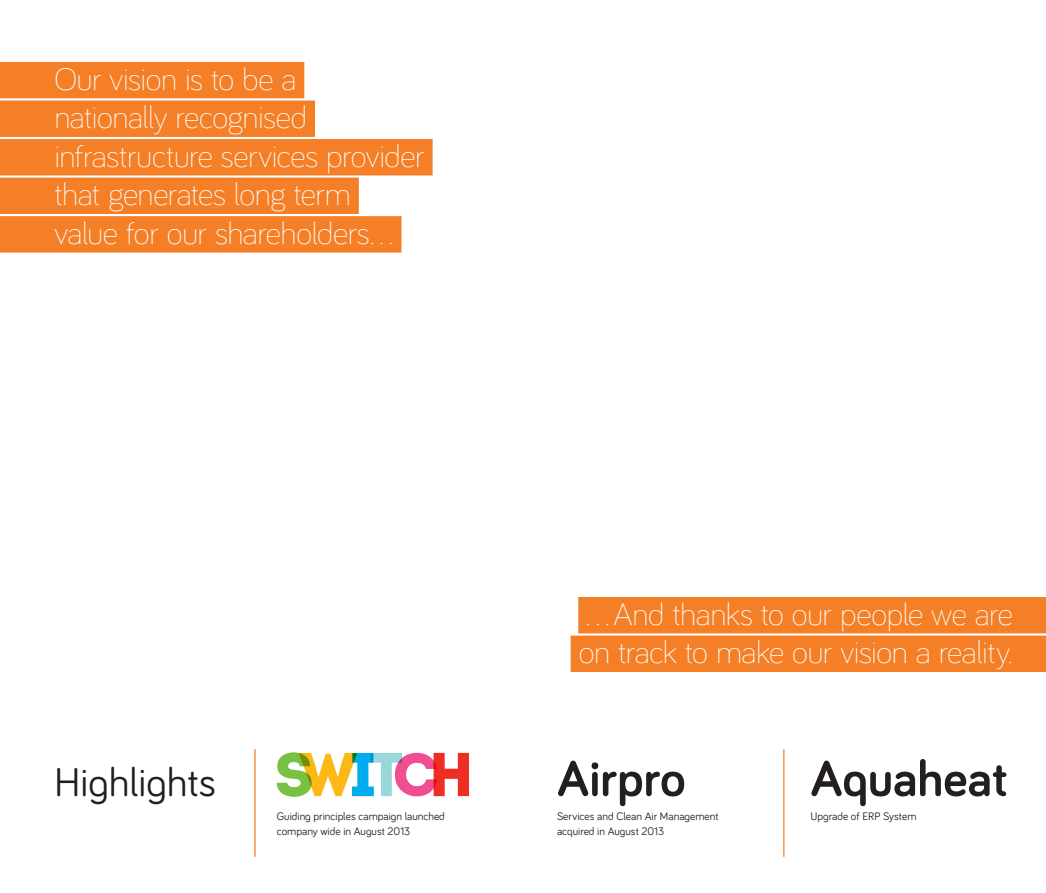
<style>
.page{position:relative;width:1046px;height:893px;background:#fff}
.page>*{position:absolute;margin:0;border:0;box-sizing:border-box;transform-origin:0 0}
.t1{font:700 51.75px "Bariol";color:#231f20}
.t2{font:41.25px "Bariol";color:#231f20}
.t3{font:300 32.1px/38.5px "Bariol";letter-spacing:-.01em;color:#fff}
.t4{font:11.25px/15px "Bariol";color:#231f20}
</style>
<div class="page">
<div style="left:0;top:62px;width:304px;height:36px;background:#f47f26"></div>
<div style="left:0;top:100px;width:315px;height:37px;background:#f47f26"></div>
<div style="left:0;top:139px;width:433px;height:36px;background:#f47f26"></div>
<div style="left:0;top:178px;width:359px;height:36px;background:#f47f26"></div>
<div style="left:0;top:216px;width:401px;height:37px;background:#f47f26"></div>
<hr style="left:783px;top:749px;width:1px;height:108px;background:#f47f26">
<hr style="left:254px;top:749px;width:2px;height:108px;background:#f47f26">
<svg style="left:277px;top:752px;width:192px;height:45px"></svg>
<div style="left:578px;top:597px;width:468px;height:36px;background:#f47f26"></div>
<div style="left:571px;top:636px;width:475px;height:36px;background:#f47f26"></div>
<p class="t3" style="left:54px;top:58px;width:372px">Our vision is to be a<br>nationally recognised infrastructure services provider that generates long term<br>value for our shareholders...</p>
<p class="t3" style="left:579px;top:593px;width:436px">...And thanks to our people we are on track to make our vision a reality.</p>
<p class="t2" style="left:54px;top:754px;width:164px">Highlights</p>
<h1 class="t1" style="left:557px;top:743px;width:130px">Airpro</h1>
<p class="t4" style="left:557px;top:808px;width:163px">Services and Clean Air Management acquired in August 2013</p>
<p class="t4" style="left:277px;top:808px;width:170px">Guiding principles campaign launched company wide in August 2013</p>
<h1 class="t1" style="left:810px;top:743px;width:199px">Aquaheat</h1>
<p class="t4" style="left:810px;top:808px;width:108px">Upgrade of ERP System</p>
</div>
